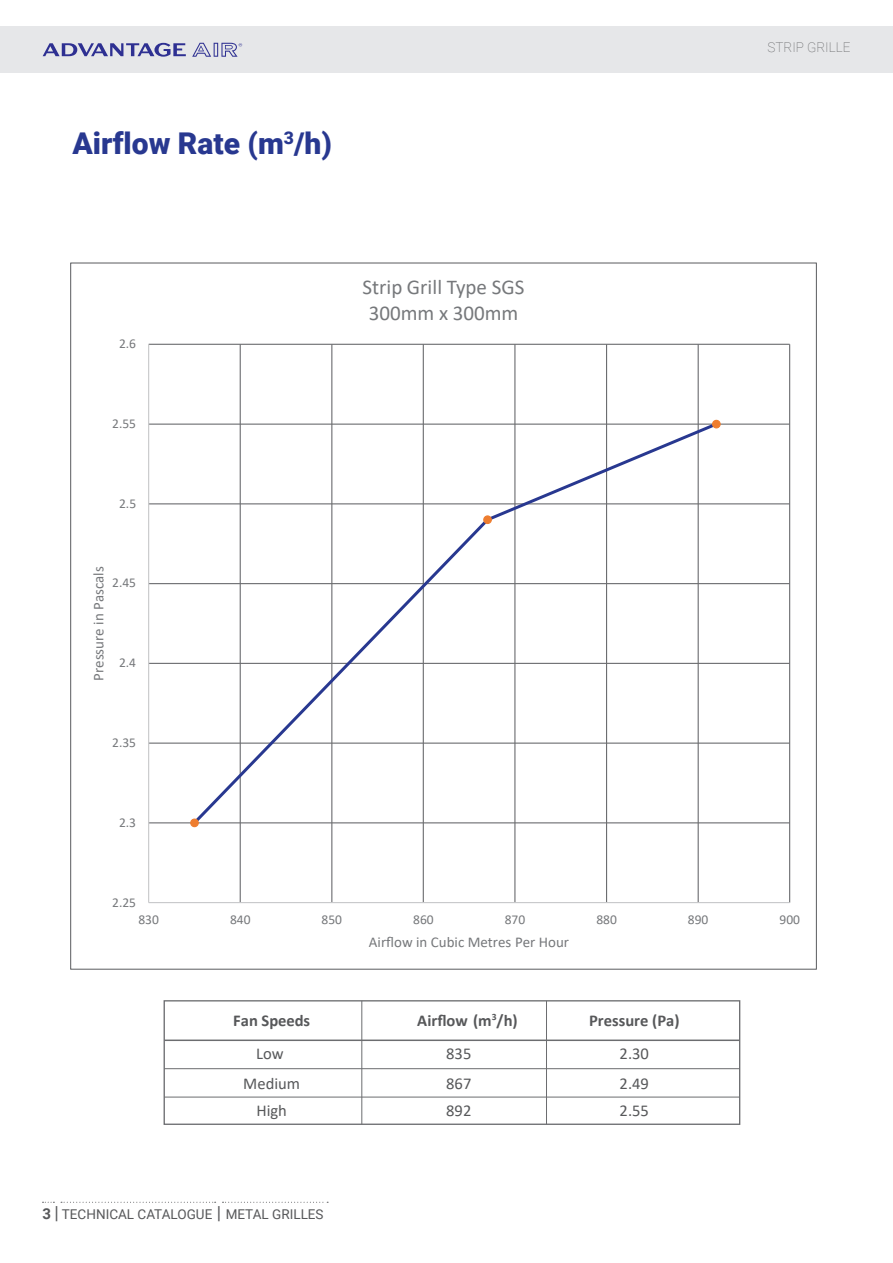
<style>
.page{position:relative;width:893px;height:1263px;background:#fff}
.page>*{position:absolute;margin:0;border:0;box-sizing:border-box;transform-origin:0 0}
.t1{font:900 30px "Roboto";color:#283890}
.t2{font:21px/25.8px "Calibri";color:#76787b;text-align:center}
.t3{font:16.5px/27.8px "Calibri";color:#57585a}
.t4{font:700 16.5px "Calibri";color:#57585a}
.t5{font:15px "Calibri";color:#76787b}
.t6{font:13.5px "Calibri";color:#76787b}
.t7{font:13.5px "Roboto";color:#57585a}
.t8{font:100 13.5px "Roboto";color:#57585a}
.s1{font-weight:700;font-size:15px}
.s2{font-size:18px}
</style>
<div class="page">
<div style="left:0;top:26px;width:893px;height:46px;background:#e6e7e9"></div>
<svg style="left:43px;top:43px;width:143px;height:14px"></svg>
<svg style="left:192px;top:43px;width:50px;height:14px"></svg>
<svg style="left:61px;top:1202px;width:155px;height:1px"></svg>
<svg style="left:222px;top:1202px;width:106px;height:1px"></svg>
<div style="left:164px;top:1000px;width:576px;height:125px;border:1px solid #6c6d70"></div>
<hr style="left:164px;top:1039px;width:576px;height:2px;background:#6c6d70">
<hr style="left:164px;top:1068px;width:576px;height:1px;background:#6c6d70">
<hr style="left:164px;top:1097px;width:576px;height:1px;background:#6c6d70">
<hr style="left:361px;top:1001px;width:1px;height:123px;background:#6c6d70">
<hr style="left:546px;top:1001px;width:1px;height:123px;background:#6c6d70">
<hr style="left:149px;top:822px;width:641px;height:1px;background:#6c6d70">
<hr style="left:149px;top:742px;width:641px;height:2px;background:#6c6d70">
<hr style="left:149px;top:663px;width:641px;height:1px;background:#6c6d70">
<hr style="left:149px;top:583px;width:641px;height:1px;background:#6c6d70">
<hr style="left:149px;top:503px;width:641px;height:1px;background:#6c6d70">
<hr style="left:149px;top:424px;width:641px;height:1px;background:#6c6d70">
<hr style="left:149px;top:344px;width:641px;height:1px;background:#6c6d70">
<hr style="left:240px;top:344px;width:1px;height:558px;background:#6c6d70">
<hr style="left:331px;top:344px;width:1px;height:558px;background:#6c6d70">
<hr style="left:423px;top:344px;width:1px;height:558px;background:#6c6d70">
<hr style="left:514px;top:344px;width:1px;height:558px;background:#6c6d70">
<hr style="left:606px;top:344px;width:1px;height:558px;background:#6c6d70">
<hr style="left:698px;top:344px;width:1px;height:558px;background:#6c6d70">
<hr style="left:789px;top:344px;width:1px;height:558px;background:#6c6d70">
<hr style="left:148px;top:344px;width:1px;height:558px;background:#c7c8ca">
<hr style="left:149px;top:902px;width:641px;height:1px;background:#c7c8ca">
<svg style="left:190px;top:420px;width:530px;height:407px"></svg>
<div style="left:191px;top:819px;width:7px;height:8px;background:#ee7d2f;border-radius:50%"></div>
<div style="left:190px;top:818px;width:9px;height:9px;border:1px solid #ee7d2f;border-radius:50%"></div>
<div style="left:484px;top:516px;width:7px;height:7px;background:#ee7d2f;border-radius:50%"></div>
<div style="left:483px;top:515px;width:9px;height:9px;border:1px solid #ee7d2f;border-radius:50%"></div>
<div style="left:713px;top:420px;width:7px;height:8px;background:#ee7d2f;border-radius:50%"></div>
<div style="left:712px;top:420px;width:9px;height:8px;border:1px solid #ee7d2f;border-radius:50%"></div>
<h1 class="t1" style="left:72px;top:122px;width:261px">Airflow Rate (m<sup>3</sup>/h)</h1>
<p class="t6" style="left:119px;top:334px;width:19px">2.6</p>
<p class="t6" style="left:112px;top:414px;width:25px">2.55</p>
<p class="t6" style="left:119px;top:494px;width:19px">2.5</p>
<p class="t5" style="left:88px;top:681px;width:116px;rotate:-90deg">Pressure in Pascals</p>
<p class="t6" style="left:112px;top:574px;width:25px">2.45</p>
<p class="t6" style="left:119px;top:653px;width:19px">2.4</p>
<p class="t6" style="left:112px;top:733px;width:25px">2.35</p>
<p class="t6" style="left:119px;top:813px;width:19px">2.3</p>
<p class="t6" style="left:112px;top:893px;width:25px">2.25</p>
<h2 class="t2" style="left:362px;top:274px;width:163px">Strip Grill Type SGS<br>300mm x 300mm</h2>
<p class="t8" style="left:767px;top:38px;width:84px">STRIP GRILLE</p>
<p class="t6" style="left:138px;top:910px;width:22px">830</p>
<p class="t6" style="left:230px;top:910px;width:22px">840</p>
<p class="t6" style="left:322px;top:910px;width:22px">850</p>
<p class="t6" style="left:413px;top:910px;width:22px">860</p>
<p class="t6" style="left:505px;top:910px;width:22px">870</p>
<p class="t6" style="left:596px;top:910px;width:22px">880</p>
<p class="t6" style="left:688px;top:910px;width:22px">890</p>
<p class="t6" style="left:779px;top:910px;width:22px">900</p>
<p class="t4" style="left:233px;top:1009px;width:78px">Fan Speeds</p>
<p class="t3" style="left:243px;top:1038px;width:58px;line-height:29.8px;text-align:center">Low<br>Medium</p>
<p class="t3" style="left:257px;top:1097px;width:32px">High</p>
<p class="t7" style="left:43px;top:1204px;width:283px"><span class="s1">3</span> <span class="s2">|</span> TECHNICAL CATALOGUE <span class="s2">|</span> METAL GRILLES</p>
<p class="t5" style="left:369px;top:931px;width:202px">Airflow in Cubic Metres Per Hour</p>
<p class="t4" style="left:417px;top:1009px;width:102px">Airflow (m<sup>3</sup>/h)</p>
<p class="t4" style="left:589px;top:1009px;width:92px">Pressure (Pa)</p>
<p class="t3" style="left:446px;top:1039px;width:27px">835</p>
<p class="t3" style="left:619px;top:1039px;width:31px">2.30</p>
<p class="t3" style="left:446px;top:1069px;width:27px">867<br>892</p>
<p class="t3" style="left:619px;top:1069px;width:31px">2.49<br>2.55</p>
</div>
